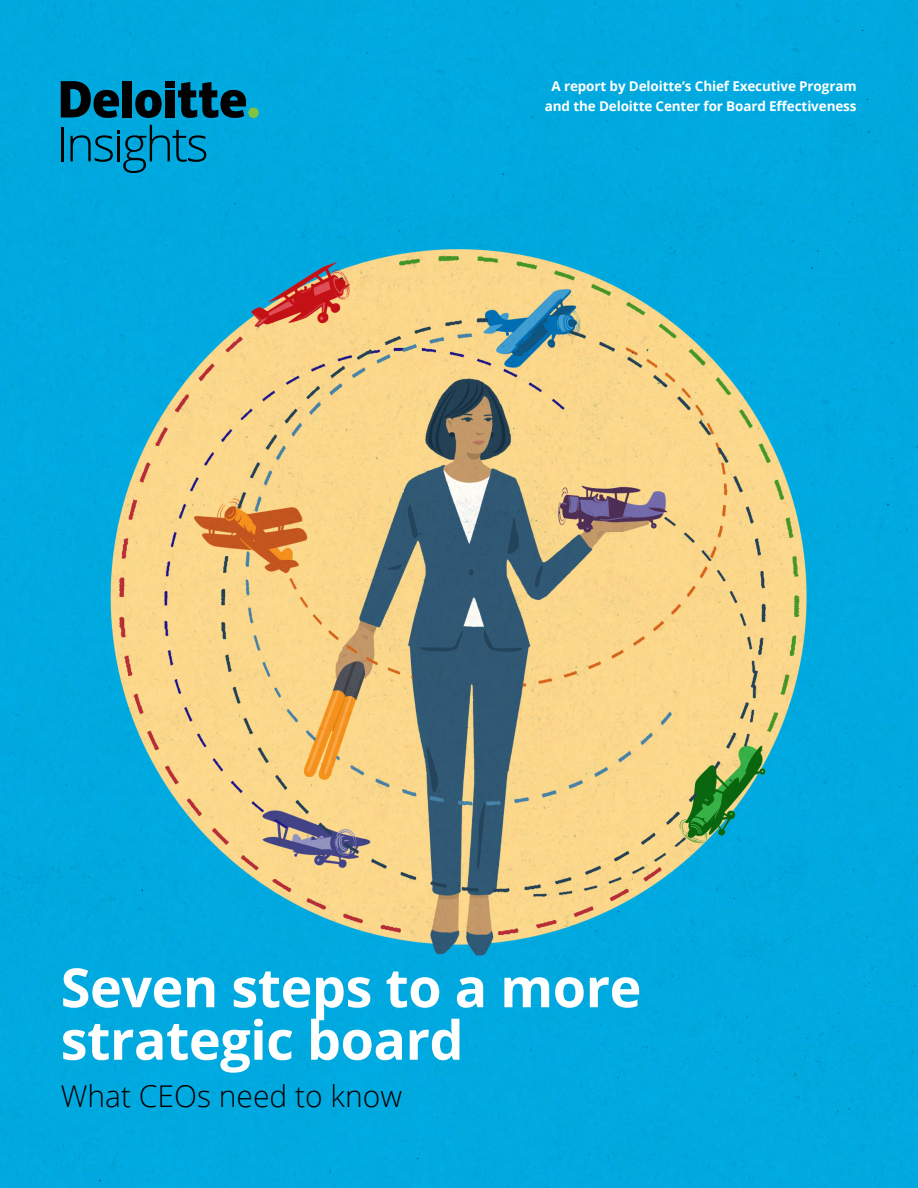
<style>
.page{position:relative;width:918px;height:1188px;background:#fff}
.page>*{position:absolute;margin:0;border:0;box-sizing:border-box;transform-origin:0 0}
.t1{font:700 54px/52.5px "Open Sans";letter-spacing:-.01em;color:#fff}
.t2{font:300 30px "Open Sans";color:#000}
.t3{font:700 13.5px/19.5px "Open Sans";letter-spacing:-.01em;color:#fff;text-align:center}
</style>
<div class="page">
<img style="left:0;top:0;width:918px;height:1188px">
<div style="left:248px;top:108px;width:11px;height:10px;background:#80c342;border-radius:50%"></div>
<div style="left:123px;top:81px;width:9px;height:36px;background:#000"></div>
<svg style="left:135px;top:90px;width:27px;height:28px"></svg>
<div style="left:165px;top:90px;width:9px;height:27px;background:#000"></div>
<div style="left:165px;top:81px;width:9px;height:6px;background:#000"></div>
<svg style="left:178px;top:82px;width:68px;height:36px;background:#004b63"></svg>
<svg style="left:61px;top:81px;width:58px;height:37px;background:#004359"></svg>
<hr style="left:61px;top:127px;width:2px;height:34px;background:#000">
<svg style="left:70px;top:125px;width:136px;height:48px;background:#008dba"></svg>
<p class="t3" style="left:545px;top:76px;width:313px">A report by Deloitte’s Chief Executive Program and the Deloitte Center for Board Effectiveness</p>
<h1 class="t1" style="left:61px;top:960px;width:582px">Seven steps to a more strategic board</h1>
<h2 class="t2" style="left:61px;top:1076px;width:343px">What CEOs need to know</h2>
</div>
